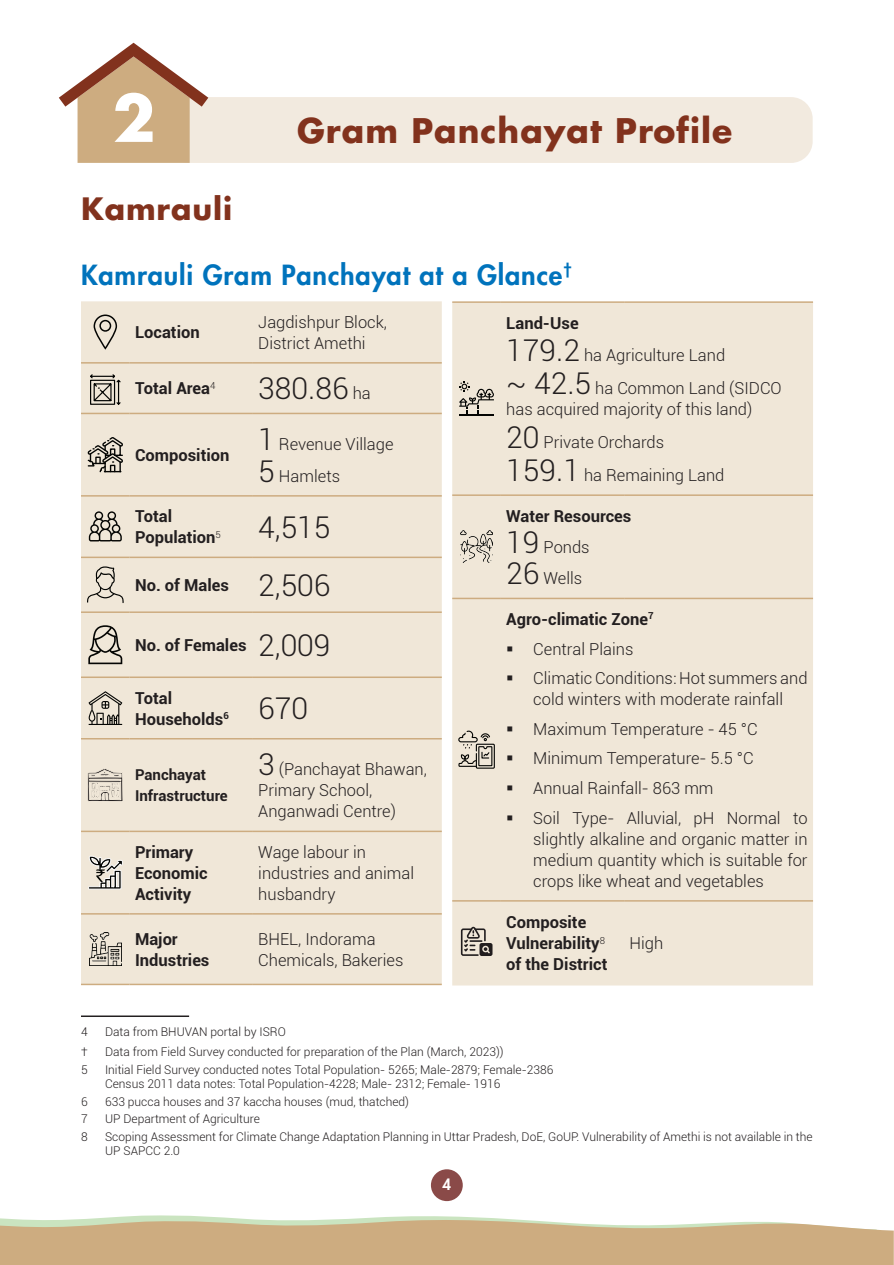
<style>
.page{position:relative;width:894px;height:1265px;background:#fff}
.page>*{position:absolute;margin:0;border:0;box-sizing:border-box;transform-origin:0 0}
.t1{font:700 62.7px "Futura LT";color:#fff}
.t2{font:700 33px "Futura LT";letter-spacing:.03em;color:#82321d}
.t3{font:300 30px "Roboto";color:#231f20}
.t4{font:700 30px "Futura LT";letter-spacing:.03em;color:#82321d}
.t5{font:800 27px "Futura LT";letter-spacing:.03em;color:#0073bc}
.t6{font:300 16.5px/21px "Roboto";color:#231f20}
.t7{font:700 16.5px/21px "Roboto";color:#231f20}
.t8{font:700 15px/21px "Roboto";color:#231f20}
.t9{font:800 15px "Futura LT";color:#fff}
.t10{font:300 12px/14.4px "Roboto";color:#231f20}
.s1{font-size:16.5px}
.s2{font-weight:700}
.s3{font-size:30px}
.s4{font-weight:300;font-size:30px}
.s5{font-weight:300}
</style>
<div class="page">
<svg style="left:0;top:1215px;width:890px;height:49px;background:#d2b993"></svg>
<div style="left:430px;top:1169px;width:32px;height:32px;background:#8a4a48;border-radius:50%"></div>
<div style="left:81px;top:301px;width:360px;height:682px;background:#f0e7d8"></div>
<hr style="left:81px;top:362px;width:49px;height:1px;background:#cdac80">
<hr style="left:130px;top:362px;width:123px;height:1px;background:#cdac80">
<hr style="left:253px;top:362px;width:188px;height:1px;background:#cdac80">
<hr style="left:81px;top:413px;width:49px;height:1px;background:#cdac80">
<hr style="left:130px;top:413px;width:123px;height:1px;background:#cdac80">
<hr style="left:253px;top:413px;width:188px;height:1px;background:#cdac80">
<hr style="left:81px;top:495px;width:49px;height:1px;background:#cdac80">
<hr style="left:130px;top:495px;width:123px;height:1px;background:#cdac80">
<hr style="left:253px;top:495px;width:188px;height:1px;background:#cdac80">
<hr style="left:81px;top:556px;width:49px;height:2px;background:#cdac80">
<hr style="left:130px;top:556px;width:123px;height:2px;background:#cdac80">
<hr style="left:253px;top:556px;width:188px;height:2px;background:#cdac80">
<hr style="left:81px;top:611px;width:49px;height:2px;background:#cdac80">
<hr style="left:130px;top:611px;width:123px;height:2px;background:#cdac80">
<hr style="left:253px;top:611px;width:188px;height:2px;background:#cdac80">
<hr style="left:81px;top:676px;width:49px;height:2px;background:#cdac80">
<hr style="left:130px;top:676px;width:123px;height:2px;background:#cdac80">
<hr style="left:253px;top:676px;width:188px;height:2px;background:#cdac80">
<hr style="left:81px;top:738px;width:49px;height:1px;background:#cdac80">
<hr style="left:130px;top:738px;width:123px;height:1px;background:#cdac80">
<hr style="left:253px;top:738px;width:188px;height:1px;background:#cdac80">
<hr style="left:81px;top:830px;width:49px;height:2px;background:#cdac80">
<hr style="left:130px;top:830px;width:123px;height:2px;background:#cdac80">
<hr style="left:253px;top:830px;width:188px;height:2px;background:#cdac80">
<hr style="left:81px;top:913px;width:49px;height:1px;background:#cdac80">
<hr style="left:130px;top:913px;width:123px;height:1px;background:#cdac80">
<hr style="left:253px;top:913px;width:188px;height:1px;background:#cdac80">
<hr style="left:81px;top:983px;width:49px;height:2px;background:#cdac80">
<hr style="left:130px;top:983px;width:123px;height:2px;background:#cdac80">
<hr style="left:253px;top:983px;width:188px;height:2px;background:#cdac80">
<svg style="left:93px;top:314px;width:25px;height:36px"></svg>
<svg style="left:89px;top:373px;width:33px;height:33px"></svg>
<svg style="left:88px;top:437px;width:35px;height:35px"></svg>
<svg style="left:89px;top:511px;width:33px;height:30px"></svg>
<svg style="left:87px;top:566px;width:37px;height:37px"></svg>
<svg style="left:88px;top:625px;width:34px;height:39px"></svg>
<svg style="left:88px;top:691px;width:34px;height:34px"></svg>
<svg style="left:87px;top:768px;width:36px;height:36px"></svg>
<svg style="left:88px;top:855px;width:34px;height:34px"></svg>
<img style="left:89px;top:933px;width:32px;height:32px">
<hr style="left:81px;top:1015px;width:108px;height:2px;background:#231f20">
<div style="left:452px;top:303px;width:360px;height:682px;background:#f0e7d8"></div>
<hr style="left:452px;top:301px;width:48px;height:2px;background:#cdac80">
<hr style="left:500px;top:301px;width:123px;height:2px;background:#cdac80">
<hr style="left:623px;top:301px;width:189px;height:2px;background:#cdac80">
<hr style="left:452px;top:494px;width:48px;height:2px;background:#cdac80">
<hr style="left:500px;top:494px;width:123px;height:2px;background:#cdac80">
<hr style="left:623px;top:494px;width:189px;height:2px;background:#cdac80">
<hr style="left:452px;top:597px;width:48px;height:2px;background:#cdac80">
<hr style="left:500px;top:597px;width:123px;height:2px;background:#cdac80">
<hr style="left:623px;top:597px;width:189px;height:2px;background:#cdac80">
<hr style="left:452px;top:900px;width:48px;height:1px;background:#cdac80">
<hr style="left:500px;top:900px;width:123px;height:1px;background:#cdac80">
<hr style="left:623px;top:900px;width:189px;height:1px;background:#cdac80">
<svg style="left:459px;top:381px;width:34px;height:33px"></svg>
<hr style="left:459px;top:415px;width:34px;height:1px;background:#040503">
<img style="left:460px;top:530px;width:32px;height:33px">
<div style="left:475px;top:743px;width:19px;height:25px;border:1px solid #040503"></div>
<svg style="left:457px;top:730px;width:35px;height:37px"></svg>
<svg style="left:460px;top:926px;width:32px;height:30px"></svg>
<div style="left:167px;top:97px;width:645px;height:66px;background:#f2eadf;border-radius:22px"></div>
<svg style="left:59px;top:43px;width:149px;height:120px"></svg>
<svg style="left:890px;top:1230px;width:4px;height:35px"></svg>
<svg style="left:507px;top:646px;width:5px;height:5px"></svg>
<svg style="left:507px;top:675px;width:5px;height:5px"></svg>
<svg style="left:507px;top:726px;width:5px;height:5px"></svg>
<svg style="left:507px;top:756px;width:5px;height:5px"></svg>
<svg style="left:507px;top:785px;width:5px;height:5px"></svg>
<svg style="left:507px;top:815px;width:5px;height:5px"></svg>
<h1 class="t1" style="left:112px;top:77px;width:45px">2</h1>
<h3 class="t4" style="left:81px;top:188px;width:153px">Kamrauli</h3>
<h2 class="t2" style="left:297px;top:108px;width:436px">Gram Panchayat Profile</h2>
<h3 class="t5" style="left:81px;top:257px;width:492px">Kamrauli Gram Panchayat at a Glance<sup>†</sup></h3>
<p class="t7" style="left:135px;top:321px;width:66px">Location</p>
<p class="t6" style="left:258px;top:311px;width:130px">Jagdishpur Block,<br>District Amethi</p>
<p class="t7" style="left:135px;top:377px;width:82px">Total Area<sup>4</sup></p>
<h3 class="t3" style="left:258px;top:368px;width:114px">380.86 <span class="s1">ha</span></h3>
<p class="t6" style="left:258px;top:427px;width:137px;line-height:31.8px;text-indent:-123px"><span class="s2">Composition</span> <span class="s3">1</span> Revenue Village<br><span class="s3">5</span> Hamlets</p>
<p class="t7" style="left:135px;top:505px;width:87px">Total<br>Population<sup>5</sup></p>
<h3 class="t3" style="left:258px;top:506px;width:74px">4,515</h3>
<p class="t7" style="left:135px;top:574px;width:197px">No. of Males <span class="s4">2,506</span></p>
<p class="t7" style="left:135px;top:634px;width:197px">No. of Females <span class="s4">2,009</span></p>
<p class="t7" style="left:135px;top:686px;width:95px">Total<br>Households<sup>6</sup></p>
<h3 class="t3" style="left:258px;top:688px;width:51px">670</h3>
<p class="t6" style="left:506px;top:306px;width:277px;line-height:32.8px"><span class="s2">Land-Use<br></span><span class="s3">179.2</span> ha Agriculture Land<br><span class="s3">~ 42.5</span> ha Common Land (SIDCO</p>
<p class="t6" style="left:506px;top:392px;width:247px;line-height:32.8px">has acquired majority of this land)<br><span class="s3">20</span> Private Orchards<br><span class="s3">159.1</span> ha Remaining Land</p>
<p class="t7" style="left:506px;top:499px;width:127px;line-height:31.3px">Water Resources<br><span class="s4">19</span> <span class="s5">Ponds<br></span><span class="s4">26</span> <span class="s5">Wells</span></p>
<p class="t6" style="left:533px;top:603px;width:276px;line-height:29.7px;text-indent:-27px"><span class="s2">Agro-climatic Zone</span><sup>7<br></sup>Central Plains<br>Climatic Conditions: Hot summers and</p>
<p class="t6" style="left:533px;top:684px;width:276px;line-height:29.7px">cold winters with moderate rainfall<br>Maximum Temperature - 45 °C<br>Minimum Temperature- 5.5 °C<br>Annual Rainfall- 863 mm<br>Soil Type- Alluvial, pH Normal to</p>
<p class="t6" style="left:533px;top:827px;width:276px;text-align:justify">slightly alkaline and organic matter in medium quantity which is suitable for crops like wheat and vegetables</p>
<p class="t7" style="left:506px;top:911px;width:103px">Composite<br>Vulnerability<sup>8 </sup>of the District</p>
<p class="t6" style="left:258px;top:758px;width:170px"><span class="s3">3</span> (Panchayat Bhawan,<br>Primary School,<br>Anganwadi Centre)</p>
<p class="t8" style="left:135px;top:763px;width:94px">Panchayat<br>Infrastructure</p>
<p class="t7" style="left:135px;top:840px;width:74px">Primary<br>Economic<br>Activity</p>
<p class="t6" style="left:258px;top:841px;width:157px">Wage labour in industries and animal husbandry</p>
<p class="t7" style="left:135px;top:927px;width:76px">Major<br>Industries</p>
<p class="t6" style="left:258px;top:927px;width:147px">BHEL, Indorama<br>Chemicals, Bakeries</p>
<p class="t6" style="left:629px;top:932px;width:35px">High</p>
<p class="t10" style="left:81px;top:1024px;width:8px">4</p>
<p class="t10" style="left:105px;top:1024px;width:182px">Data from BHUVAN portal by ISRO</p>
<p class="t10" style="left:81px;top:1044px;width:8px">†</p>
<p class="t10" style="left:105px;top:1044px;width:400px">Data from Field Survey conducted for preparation of the Plan (March, 2023))</p>
<p class="t10" style="left:81px;top:1061px;width:8px">5</p>
<p class="t10" style="left:105px;top:1061px;width:449px">Initial Field Survey conducted notes Total Population- 5265; Male-2879; Female-2386<br>Census 2011 data notes: Total Population-4228; Male- 2312; Female- 1916</p>
<p class="t10" style="left:81px;top:1093px;width:8px">6</p>
<p class="t10" style="left:105px;top:1093px;width:305px">633 pucca houses and 37 kaccha houses (mud, thatched)</p>
<p class="t10" style="left:81px;top:1111px;width:8px">7</p>
<p class="t10" style="left:105px;top:1111px;width:156px">UP Department of Agriculture</p>
<p class="t10" style="left:81px;top:1128px;width:8px">8</p>
<p class="t10" style="left:105px;top:1128px;width:708px">Scoping Assessment for Climate Change Adaptation Planning in Uttar Pradesh, DoE, GoUP. Vulnerability of Amethi is not available in the<br>UP SAPCC 2.0</p>
<p class="t9" style="left:442px;top:1174px;width:10px">4</p>
</div>
